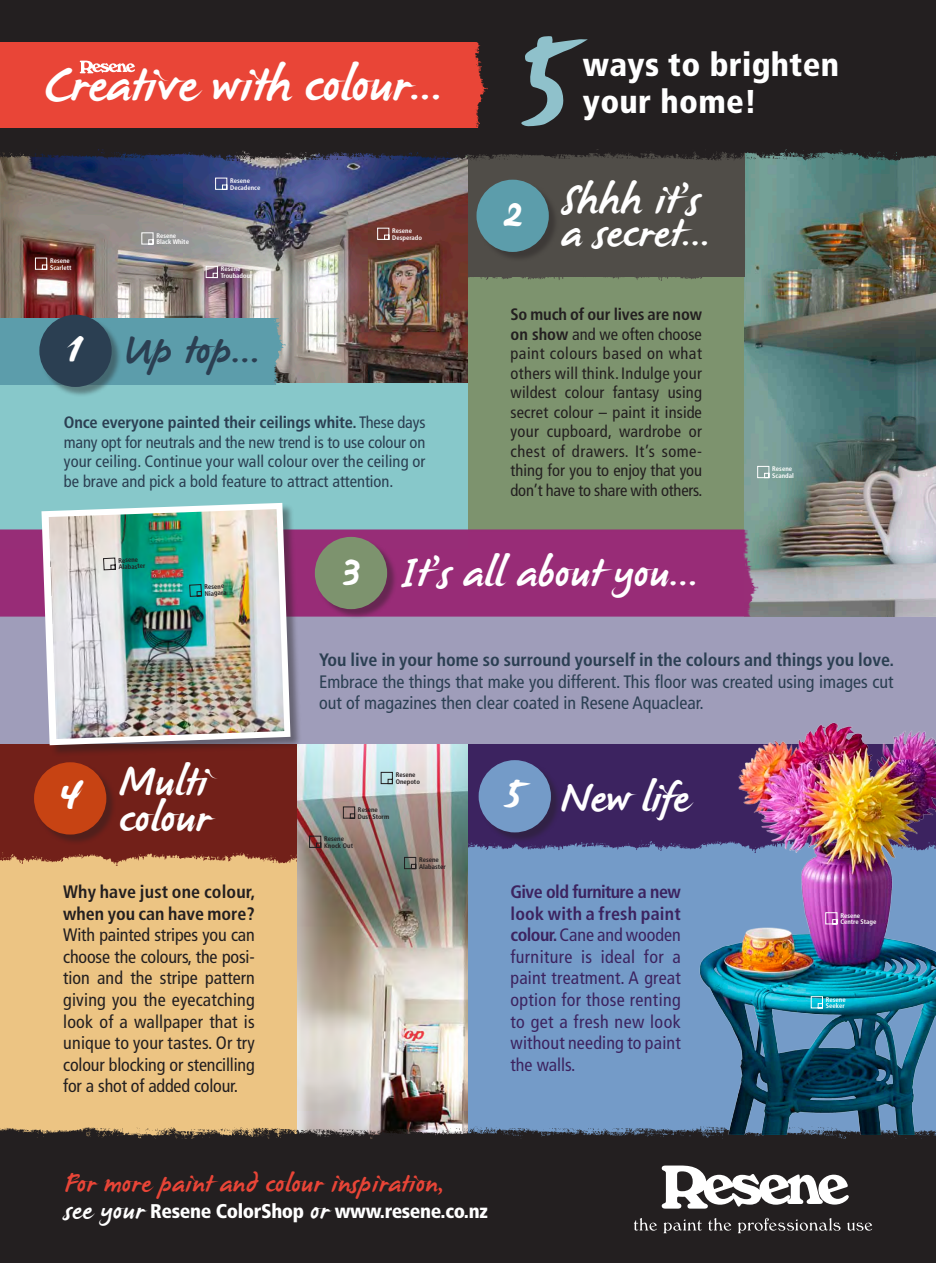
<style>
.page{position:relative;width:936px;height:1263px;background:#fff}
.page>*{position:absolute;margin:0;border:0;box-sizing:border-box;transform-origin:0 0}
.t1{font:49.5px "James Paul";letter-spacing:-.01em;color:#fff}
.t2{font:42px/36px "James Paul";color:#fff}
.t3{font:42px "James Paul";color:#2b3f52}
.t4{font:900 condensed 33px "Frutiger";letter-spacing:.01em;color:#fff}
.t5{font:25.8px "James Paul";letter-spacing:.01em;color:#e94537}
.t6{font:900 condensed 19.8px "Frutiger";letter-spacing:-.02em;color:#fff}
.t7{font:condensed 18px/21.6px "Frutiger";letter-spacing:-.01em;color:#231f20;text-align:justify}
.t8{font:condensed 18px/21.6px "Frutiger";letter-spacing:.01em;color:#3c2360;text-align:justify}
.t9{font:condensed 18px/21.6px "Frutiger";color:#2b3f52}
.t10{font:700 condensed 18px "Frutiger";color:#2b3f52}
.t11{font:700 condensed 18px/21.6px "Frutiger";letter-spacing:.005em;color:#231f20}
.t12{font:condensed 16.5px/19.5px "Frutiger";letter-spacing:-.01em;color:#231f20;text-align:justify}
.t13{font:condensed 16.5px/19.5px "Frutiger";color:#2b3f52;text-align:justify}
.t14{font:700 condensed 6.6px/6.6px "Frutiger";color:#fff}
.t15{font:700 condensed 6.6px/6.6px "Frutiger";color:#231f20}
.s1{font-size:49.5px;color:#fff}
.s2{font-weight:700}
.s3{font-size:49.5px}
.s4{font-family:"James Paul";font-weight:400;font-stretch:normal;font-size:25.8px}
</style>
<div class="page">
<div style="left:0;top:531px;width:935px;height:217px;background:#9f9dba"></div>
<div style="left:0;top:744px;width:468px;height:440px;background:#ecc483"></div>
<img style="left:0;top:744px;width:298px;height:128px">
<div style="left:468px;top:149px;width:467px;height:382px;background:#7d936e"></div>
<img style="left:744px;top:176px;width:191px;height:441px">
<div style="left:0;top:149px;width:468px;height:400px;background:#87c8ca"></div>
<img style="left:0;top:176px;width:468px;height:207px">
<div style="left:468px;top:744px;width:467px;height:440px;background:#749bc8"></div>
<img style="left:298px;top:744px;width:170px;height:383px">
<div style="left:36px;top:763px;width:81px;height:82px;background:#231f20;opacity:.42"></div>
<div style="left:34px;top:762px;width:72px;height:72px;background:#c74313;border-radius:50%"></div>
<div style="left:0;top:1127px;width:935px;height:136px;background:#231f20"></div>
<svg style="left:633px;top:1218px;width:239px;height:15px;background:#4a4647"></svg>
<svg style="left:661px;top:1165px;width:187px;height:43px"></svg>
<img style="left:0;top:529px;width:826px;height:88px">
<img style="left:0;top:319px;width:355px;height:66px">
<div style="left:41px;top:316px;width:81px;height:82px;background:#231f20;opacity:.42"></div>
<div style="left:39px;top:315px;width:73px;height:72px;background:#2b3f52;border-radius:50%"></div>
<div style="left:43px;top:504px;width:259px;height:253px;background:#231f20;opacity:.45"></div>
<img style="left:38px;top:502px;width:255px;height:246px">
<div style="left:316px;top:538px;width:82px;height:82px;background:#231f20;opacity:.42"></div>
<div style="left:315px;top:537px;width:72px;height:72px;background:#7d936e;border-radius:50%"></div>
<svg style="left:215px;top:177px;width:12px;height:13px"></svg>
<svg style="left:189px;top:584px;width:13px;height:13px"></svg>
<svg style="left:103px;top:557px;width:13px;height:14px"></svg>
<svg style="left:380px;top:772px;width:13px;height:12px"></svg>
<svg style="left:342px;top:806px;width:13px;height:13px"></svg>
<svg style="left:309px;top:835px;width:12px;height:13px"></svg>
<svg style="left:35px;top:257px;width:12px;height:13px"></svg>
<svg style="left:756px;top:466px;width:13px;height:12px"></svg>
<svg style="left:205px;top:266px;width:13px;height:12px"></svg>
<svg style="left:141px;top:232px;width:13px;height:13px"></svg>
<div style="left:468px;top:176px;width:276px;height:105px;background:#504d48"></div>
<img style="left:468px;top:744px;width:226px;height:107px">
<img style="left:0;top:0;width:935px;height:176px">
<div style="left:0;top:43px;width:502px;height:85px;background:#e94537"></div>
<div style="left:478px;top:181px;width:81px;height:82px;background:#231f20;opacity:.42"></div>
<div style="left:476px;top:180px;width:73px;height:72px;background:#5c9dab;border-radius:50%"></div>
<div style="left:480px;top:761px;width:81px;height:82px;background:#231f20;opacity:.42"></div>
<div style="left:478px;top:760px;width:73px;height:72px;background:#749bc8;border-radius:50%"></div>
<img style="left:694px;top:722px;width:241px;height:413px">
<svg style="left:810px;top:996px;width:13px;height:13px"></svg>
<svg style="left:825px;top:912px;width:12px;height:13px"></svg>
<svg style="left:80px;top:61px;width:55px;height:12px"></svg>
<svg style="left:404px;top:857px;width:12px;height:12px"></svg>
<svg style="left:377px;top:227px;width:12px;height:13px"></svg>
<div style="left:503px;top:27px;width:101px;height:102px;background:#231f20"></div>
<h1 class="t1" style="left:43px;top:60px;width:400px">Creative with colour...</h1>
<p class="t14" style="left:50px;top:257px;width:23px">Resene<br>Scarlett</p>
<p class="t14" style="left:156px;top:232px;width:34px">Resene<br>Black White</p>
<p class="t14" style="left:230px;top:177px;width:32px">Resene<br>Decadence</p>
<p class="t14" style="left:221px;top:266px;width:33px">Resene<br>Troubadour</p>
<h2 class="t3" style="left:67px;top:328px;width:193px"><span class="s1">1</span> Up top...</h2>
<p class="t14" style="left:392px;top:227px;width:31px">Resene<br>Desperado</p>
<p class="t13" style="left:64px;top:413px;width:363px"><span class="s2">Once everyone painted their ceilings white.</span> These days many opt for neutrals and the new trend is to use colour on your ceiling. Continue your wall colour over the ceiling or be brave and pick a bold feature to attract attention.</p>
<h3 class="t4" style="left:583px;top:45px;width:258px">ways to brighten</h3>
<h3 class="t4" style="left:583px;top:82px;width:176px">your home!</h3>
<h1 class="t1" style="left:501px;top:186px;width:22px">2</h1>
<h2 class="t2" style="left:560px;top:185px;width:150px;line-height:33px">Shhh it’s a secret...</h2>
<p class="t12" style="left:510px;top:305px;width:193px"><span class="s2">So much of our lives are now on show</span> and we often choose paint colours based on what others will think.Indulge your wildest colour fantasy using secret colour – paint it inside your cupboard, wardrobe or chest of drawers. It’s some&shy;thing for you to enjoy that you don’t have to share with others.</p>
<p class="t14" style="left:772px;top:466px;width:23px">Resene<br>Scandal</p>
<p class="t15" style="left:118px;top:557px;width:28px;rotate:-3deg">Resene<br>Alabaster</p>
<p class="t15" style="left:204px;top:584px;width:23px;rotate:-3deg">Resene<br>Niagara</p>
<h1 class="t1" style="left:58px;top:768px;width:23px">4</h1>
<h2 class="t2" style="left:119px;top:766px;width:93px">Multi colour</h2>
<p class="t11" style="left:63px;top:881px;width:193px">Why have just one colour, when you can have more?</p>
<p class="t7" style="left:63px;top:924px;width:193px">With painted stripes you can choose the colours, the posi&shy;tion and the stripe pattern giving you the eyecatching look of a wallpaper that is unique to your tastes. Or try colour blocking or stencilling for a shot of added colour.</p>
<h2 class="t2" style="left:340px;top:557px;width:358px"><span class="s3">3</span> It’s all about you...</h2>
<p class="t10" style="left:319px;top:649px;width:576px">You live in your home so surround yourself in the colours and things you love.</p>
<p class="t9" style="left:319px;top:671px;width:575px">Embrace the things that make you different. This floor was created using images cut out of magazines then clear coated in Resene Aquaclear.</p>
<p class="t15" style="left:395px;top:772px;width:26px">Resene<br>Onepoto</p>
<p class="t15" style="left:358px;top:806px;width:33px">Resene<br>Dust Storm</p>
<p class="t15" style="left:324px;top:835px;width:30px">Resene<br>Knock Out</p>
<p class="t15" style="left:419px;top:857px;width:28px">Resene<br>Alabaster</p>
<h2 class="t2" style="left:505px;top:782px;width:185px"><span class="s3">5</span> New life</h2>
<p class="t8" style="left:510px;top:881px;width:172px"><span class="s2">Give old furniture a new look with a fresh paint colour.</span> Cane and wooden furniture is ideal for a paint treatment. A great option for those renting to get a fresh new look without needing to paint the walls.</p>
<p class="t14" style="left:840px;top:912px;width:38px">Resene<br>Centre Stage</p>
<p class="t14" style="left:825px;top:996px;width:21px">Resene<br>Seeker</p>
<h3 class="t5" style="left:64px;top:1171px;width:380px">For more paint and colour inspiration,</h3>
<p class="t6" style="left:64px;top:1199px;width:425px"><span class="s4">see your</span> Resene ColorShop <span class="s4">or</span> www.resene.co.nz</p>
</div>
